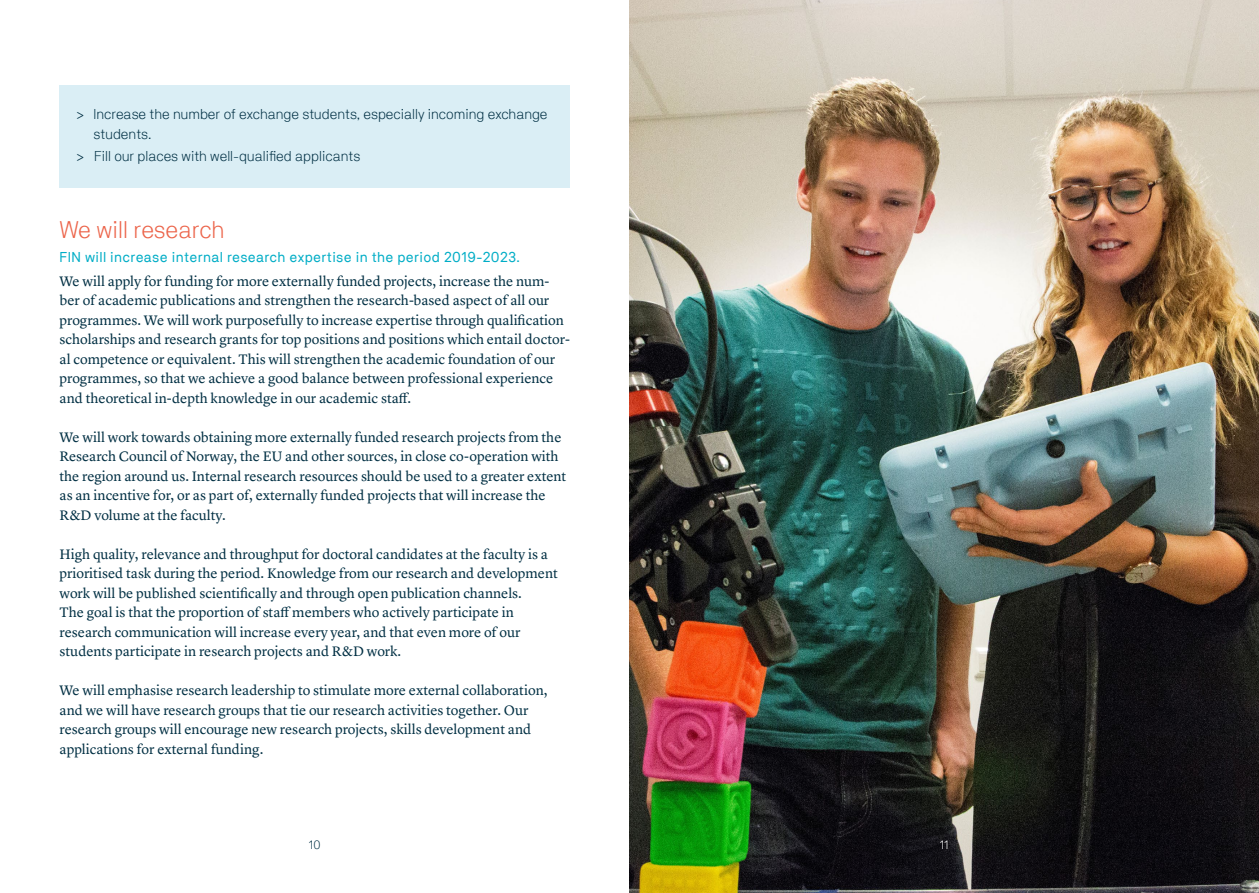
<style>
.page{position:relative;width:1259px;height:893px;background:#fff}
.page>*{position:absolute;margin:0;border:0;box-sizing:border-box;transform-origin:0 0}
.t1{font:300 24px "NB Akademie Std";letter-spacing:-.01em;color:#ec644a}
.t2{font:14.25px/19.5px "Lyon Text";color:#002f43}
.t3{font:300 14.25px/20.2px "NB Akademie Std";color:#002f43}
.t4{font:14.25px "NB Akademie Std";letter-spacing:.025em;color:#00adc6}
.t5{font:300 12px "NB Akademie Std";color:#002f43}
.t6{font:300 12px "NB Akademie Std";color:#fff}
</style>
<div class="page">
<div style="left:60px;top:85px;width:510px;height:102px;background:#daeef5"></div>
<img style="left:629px;top:0;width:630px;height:893px">
<p class="t3" style="left:94px;top:103px;width:455px;text-indent:-17px">&gt; Increase the number of exchange students, especially incoming exchange students.</p>
<p class="t3" style="left:77px;top:146px;width:285px">&gt; Fill our places with well-qualified applicants</p>
<h1 class="t1" style="left:60px;top:215px;width:166px">We will research</h1>
<p class="t4" style="left:60px;top:249px;width:462px">FIN will increase internal research expertise in the period 2019-2023.</p>
<p class="t2" style="left:60px;top:270px;width:512px">We will apply for funding for more externally funded projects, increase the num&shy;ber of academic publications and strengthen the research-based aspect of all our programmes. We will work purposefully to increase expertise through qualification scholarships and research grants for top positions and positions which entail doctor&shy;al competence or equivalent. This will strengthen the academic foundation of our programmes, so that we achieve a good balance between professional experience and theoretical in-depth knowledge in our academic staff.</p>
<p class="t2" style="left:60px;top:426px;width:508px">We will work towards obtaining more externally funded research projects from the Research Council of Norway, the EU and other sources, in close co-operation with the region around us. Internal research resources should be used to a greater extent as an incentive for, or as part of, externally funded projects that will increase the R&amp;D volume at the faculty.</p>
<p class="t2" style="left:60px;top:543px;width:500px">High quality, relevance and throughput for doctoral candidates at the faculty is a prioritised task during the period. Knowledge from our research and development work will be published scientifically and through open publication channels.<br>The goal is that the proportion of staff members who actively participate in research communication will increase every year, and that even more of our students participate in research projects and R&amp;D work.</p>
<p class="t2" style="left:60px;top:679px;width:490px">We will emphasise research leadership to stimulate more external collaboration, and we will have research groups that tie our research activities together. Our research groups will encourage new research projects, skills development and applications for external funding.</p>
<p class="t5" style="left:309px;top:838px;width:13px">10</p>
<p class="t6" style="left:939px;top:838px;width:11px">11</p>
</div>
